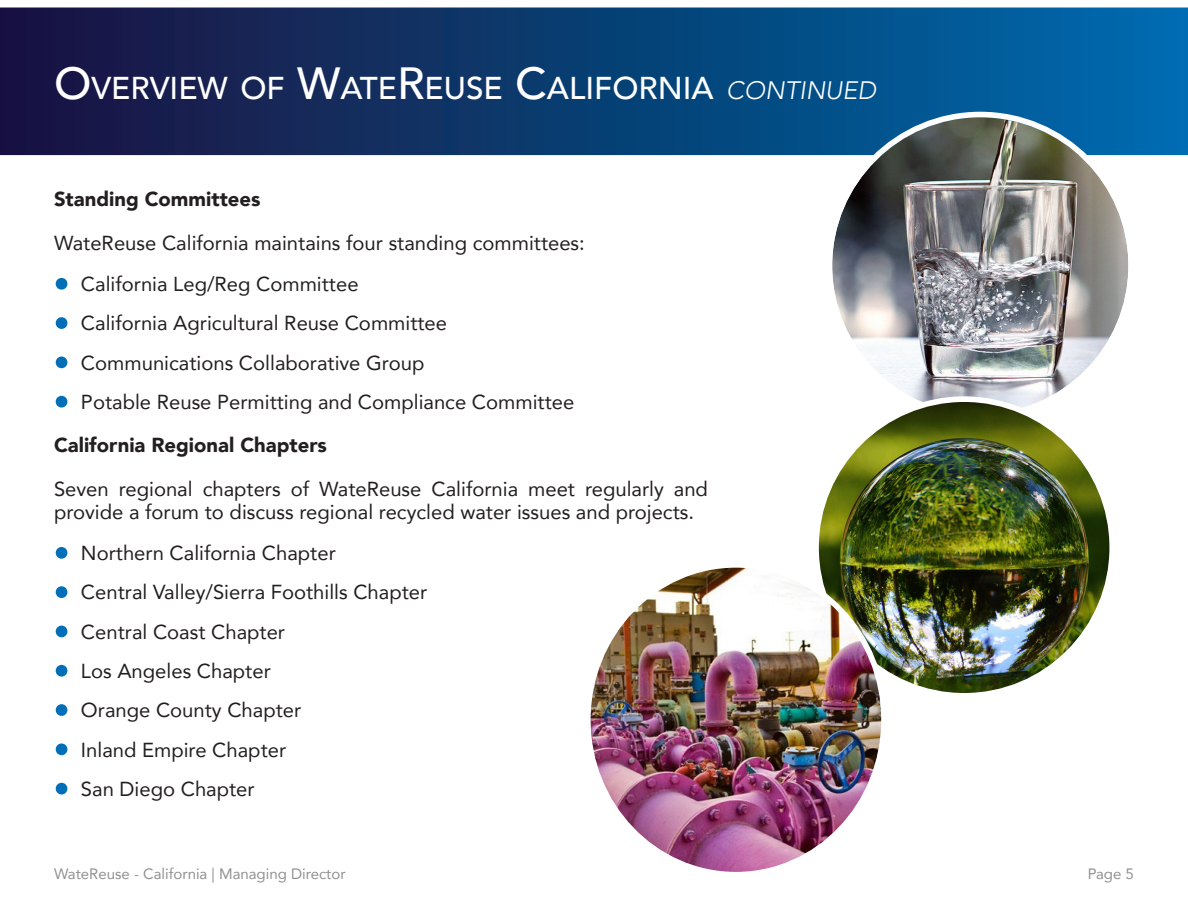
<style>
.page{position:relative;width:1188px;height:918px;background:#fff}
.page>*{position:absolute;margin:0;border:0;box-sizing:border-box;transform-origin:0 0}
.RA_Major_Heading_White{font:500 31.5px "Avenir";color:#fff}
.t1{font:20.25px/23.2px "Avenir";color:#231f20}
.t2{font:900 20.25px "Avenir";color:#231f20}
.t3{font:15px "Avenir";color:#231f20}
.s1{font-size:45px}
.s2{font-weight:300;font-style:italic;font-size:25.2px}
</style>
<div class="page">
<svg style="left:0;top:7px;width:1188px;height:149px;background:#0e4075"></svg>
<img style="left:832px;top:117px;width:296px;height:297px;border-radius:148px">
<img style="left:816px;top:399px;width:296px;height:297px;border-radius:148px">
<img style="left:592px;top:565px;width:292px;height:306px">
<p class="RA_Major_Heading_White" style="left:54px;top:61px;width:824px"><span class="s1">O</span>VERVIEW OF <span class="s1">W</span>ATE<span class="s1">R</span>EUSE <span class="s1">C</span>ALIFORNIA <span class="s2">CONTINUED</span></p>
<p class="t2" style="left:54px;top:182px;width:208px">Standing Committees</p>
<p class="t1" style="left:54px;top:231px;width:532px">WateReuse California maintains four standing committees:</p>
<p class="t1" style="left:81px;top:272px;width:279px">California Leg/Reg Committee</p>
<p class="t1" style="left:81px;top:311px;width:368px">California Agricultural Reuse Committee</p>
<p class="t1" style="left:81px;top:350px;width:345px">Communications Collaborative Group</p>
<p class="t1" style="left:81px;top:390px;width:495px">Potable Reuse Permitting and Compliance Committee</p>
<p class="t2" style="left:54px;top:427px;width:274px">California Regional Chapters</p>
<p class="t1" style="left:54px;top:477px;width:656px">Seven regional chapters of WateReuse California meet regularly and provide a forum to discuss regional recycled water issues and projects.</p>
<p class="t1" style="left:81px;top:541px;width:256px">Northern California Chapter</p>
<p class="t1" style="left:81px;top:580px;width:348px">Central Valley/Sierra Foothills Chapter</p>
<p class="t1" style="left:81px;top:620px;width:206px">Central Coast Chapter</p>
<p class="t1" style="left:81px;top:659px;width:191px">Los Angeles Chapter</p>
<p class="t1" style="left:81px;top:698px;width:222px">Orange County Chapter</p>
<p class="t1" style="left:81px;top:737px;width:207px">Inland Empire Chapter</p>
<p class="t1" style="left:81px;top:777px;width:175px">San Diego Chapter</p>
<p class="t3" style="left:54px;top:862px;width:293px">WateReuse - California | Managing Director</p>
<p class="t3" style="left:1087px;top:862px;width:48px">Page 5</p>
</div>
